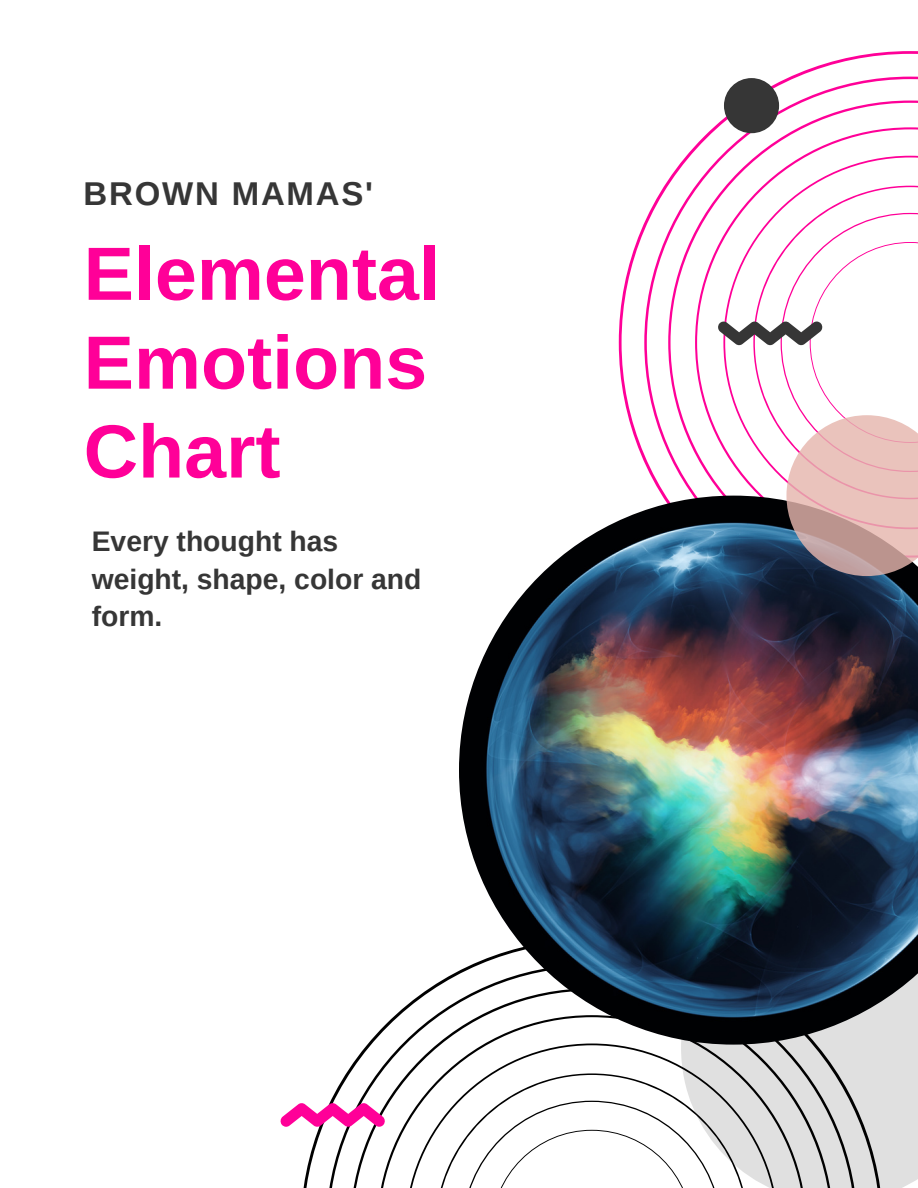
<style>
.page{position:relative;width:918px;height:1188px;background:#fff}
.page>*{position:absolute;margin:0;border:0;box-sizing:border-box;transform-origin:0 0}
.t1{font:700 75.45px/88.8px "Arimo";color:#ff0098}
.t2{font:700 33px "Arimo";letter-spacing:.055em;color:#363636}
.t3{font:700 28.35px/37.2px "Arimo";color:#363636}
</style>
<div class="page">
<svg style="left:619px;top:51px;width:299px;height:411px"></svg>
<svg style="left:644px;top:77px;width:274px;height:419px"></svg>
<div style="left:883px;top:1045px;width:35px;height:143px;background:#e0e0e0"></div>
<svg style="left:303px;top:1045px;width:580px;height:143px;fill:#e0e0e0"></svg>
<svg style="left:326px;top:971px;width:532px;height:217px"></svg>
<img style="left:459px;top:496px;width:459px;height:549px">
<svg style="left:718px;top:213px;width:200px;height:363px"></svg>
<div style="left:724px;top:78px;width:55px;height:55px;background:#363636;border-radius:50%"></div>
<svg style="left:280px;top:1103px;width:105px;height:24px"></svg>
<p class="t2" style="left:84px;top:176px;width:291px">BROWN MAMAS'</p>
<h1 class="t1" style="left:84px;top:229px;width:358px">Elemental<br>Emotions<br>Chart</h1>
<p class="t3" style="left:92px;top:523px;width:331px">Every thought has weight, shape, color and form.</p>
</div>
